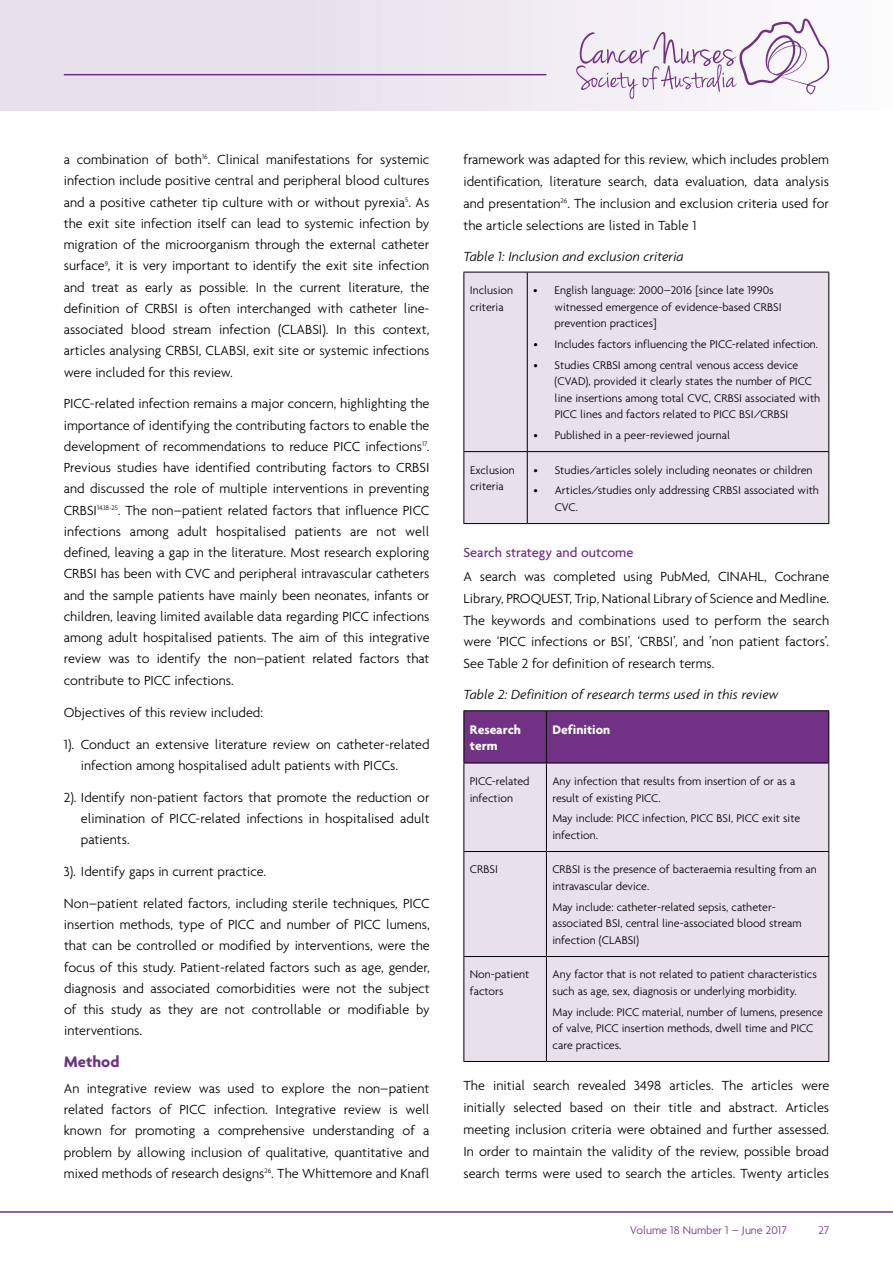
<style>
.page{position:relative;width:893px;height:1263px;background:#fff}
.page>*{position:absolute;margin:0;border:0;box-sizing:border-box;transform-origin:0 0}
.t1{font:700 16.5px "Agenda";color:#713285}
.t2{font:300 14.25px/21.3px "Agenda";color:#000;text-align:justify}
.t3{font:italic 300 14.25px "Agenda";color:#000}
.t4{font:500 14.25px "Agenda";color:#713285}
.t5{font:700 13.5px/16.5px "Agenda";color:#fff}
.t6{font:300 12px/16.5px "Agenda";color:#000}
.t7{font:300 12px "Agenda";color:#713285}
</style>
<div class="page">
<div style="left:0;top:0;width:893px;height:111px;background:linear-gradient(to right,#e3dbe8,#faf9fb)"></div>
<hr style="left:0;top:1211px;width:893px;height:2px;background:#713285">
<svg style="left:576px;top:19px;width:253px;height:80px"></svg>
<hr style="left:64px;top:74px;width:482px;height:1px;background:#713285">
<div style="left:464px;top:273px;width:364px;height:250px;background:#e8e1ec"></div>
<hr style="left:463px;top:272px;width:64px;height:1px;background:#000">
<hr style="left:463px;top:272px;width:1px;height:179px;background:#000">
<hr style="left:527px;top:272px;width:302px;height:1px;background:#000">
<hr style="left:527px;top:272px;width:1px;height:179px;background:#000">
<hr style="left:828px;top:272px;width:1px;height:179px;background:#000">
<hr style="left:463px;top:451px;width:64px;height:1px;background:#000">
<hr style="left:463px;top:452px;width:1px;height:71px;background:#000">
<hr style="left:527px;top:451px;width:302px;height:1px;background:#000">
<hr style="left:527px;top:452px;width:1px;height:71px;background:#000">
<hr style="left:828px;top:452px;width:1px;height:71px;background:#000">
<hr style="left:463px;top:523px;width:64px;height:1px;background:#000">
<hr style="left:527px;top:523px;width:302px;height:1px;background:#000">
<div style="left:464px;top:711px;width:364px;height:52px;background:#713285"></div>
<div style="left:464px;top:764px;width:364px;height:297px;background:#e8e1ec"></div>
<hr style="left:463px;top:710px;width:83px;height:1px;background:#000">
<hr style="left:546px;top:710px;width:283px;height:1px;background:#000">
<hr style="left:463px;top:763px;width:83px;height:1px;background:#000">
<hr style="left:546px;top:763px;width:283px;height:1px;background:#000">
<hr style="left:463px;top:851px;width:83px;height:1px;background:#000">
<hr style="left:546px;top:851px;width:283px;height:1px;background:#000">
<hr style="left:463px;top:956px;width:83px;height:1px;background:#000">
<hr style="left:546px;top:956px;width:283px;height:1px;background:#000">
<hr style="left:463px;top:1061px;width:83px;height:1px;background:#000">
<hr style="left:546px;top:1061px;width:283px;height:1px;background:#000">
<hr style="left:463px;top:711px;width:1px;height:52px;background:#000">
<hr style="left:463px;top:763px;width:1px;height:88px;background:#000">
<hr style="left:463px;top:852px;width:1px;height:104px;background:#000">
<hr style="left:463px;top:957px;width:1px;height:104px;background:#000">
<hr style="left:546px;top:711px;width:1px;height:52px;background:#000">
<hr style="left:828px;top:711px;width:1px;height:52px;background:#000">
<hr style="left:546px;top:763px;width:1px;height:88px;background:#000">
<hr style="left:828px;top:763px;width:1px;height:88px;background:#000">
<hr style="left:546px;top:852px;width:1px;height:104px;background:#000">
<hr style="left:828px;top:852px;width:1px;height:104px;background:#000">
<hr style="left:546px;top:957px;width:1px;height:104px;background:#000">
<hr style="left:828px;top:957px;width:1px;height:104px;background:#000">
<p class="t2" style="left:64px;top:149px;width:367px">a combination of both<sup>16</sup>. Clinical manifestations for systemic infection include positive central and peripheral blood cultures and a positive catheter tip culture with or without pyrexia<sup>5</sup>. As the exit site infection itself can lead to systemic infection by migration of the microorganism through the external catheter surface<sup>9</sup>, it is very important to identify the exit site infection and treat as early as possible. In the current literature, the definition of CRBSI is often interchanged with catheter line&shy;associated blood stream infection (CLABSI). In this context, articles analysing CRBSI, CLABSI, exit site or systemic infections were included for this review.</p>
<p class="t2" style="left:64px;top:393px;width:367px">PICC-related infection remains a major concern, highlighting the importance of identifying the contributing factors to enable the development of recommendations to reduce PICC infections<sup>17</sup>.<br>Previous studies have identified contributing factors to CRBSI and discussed the role of multiple interventions in preventing CRBSI<sup>14,18-25</sup>. The non–patient related factors that influence PICC infections among adult hospitalised patients are not well defined, leaving a gap in the literature. Most research exploring CRBSI has been with CVC and peripheral intravascular catheters and the sample patients have mainly been neonates, infants or children, leaving limited available data regarding PICC infections among adult hospitalised patients. The aim of this integrative review was to identify the non–patient related factors that contribute to PICC infections.</p>
<p class="t2" style="left:64px;top:701px;width:201px">Objectives of this review included:</p>
<p class="t2" style="left:81px;top:733px;width:350px;text-indent:-17px">1). Conduct an extensive literature review on catheter-related infection among hospitalised adult patients with PICCs.</p>
<p class="t2" style="left:81px;top:786px;width:350px;text-indent:-17px">2). Identify non-patient factors that promote the reduction or elimination of PICC-related infections in hospitalised adult patients.</p>
<p class="t2" style="left:64px;top:860px;width:204px">3). Identify gaps in current practice.</p>
<p class="t2" style="left:64px;top:892px;width:367px">Non–patient related factors, including sterile techniques, PICC insertion methods, type of PICC and number of PICC lumens, that can be controlled or modified by interventions, were the focus of this study. Patient-related factors such as age, gender, diagnosis and associated comorbidities were not the subject of this study as they are not controllable or modifiable by interventions.</p>
<p class="t1" style="left:64px;top:1052px;width:57px">Method</p>
<p class="t2" style="left:64px;top:1077px;width:367px">An integrative review was used to explore the non–patient related factors of PICC infection. Integrative review is well known for promoting a comprehensive understanding of a problem by allowing inclusion of qualitative, quantitative and mixed methods of research designs<sup>26</sup>. The Whittemore and Knafl</p>
<p class="t2" style="left:463px;top:148px;width:367px;line-height:21.9px">framework was adapted for this review, which includes problem identification, literature search, data evaluation, data analysis and presentation<sup>26</sup>. The inclusion and exclusion criteria used for the article selections are listed in Table 1</p>
<p class="t3" style="left:463px;top:248px;width:222px">Table 1: Inclusion and exclusion criteria</p>
<p class="t6" style="left:470px;top:282px;width:45px">Inclusion criteria</p>
<p class="t6" style="left:555px;top:282px;width:228px;text-indent:-21px">• English language: 2000–2016 [since late 1990s witnessed emergence of evidence-based CRBSI prevention practices]</p>
<p class="t6" style="left:533px;top:335px;width:286px">• Includes factors influencing the PICC-related infection.</p>
<p class="t6" style="left:555px;top:356px;width:267px;text-indent:-21px">• Studies CRBSI among central venous access device (CVAD), provided it clearly states the number of PICC line insertions among total CVC, CRBSI associated with PICC lines and factors related to PICC BSI/CRBSI</p>
<p class="t6" style="left:533px;top:426px;width:198px">• Published in a peer-reviewed journal</p>
<p class="t6" style="left:470px;top:461px;width:46px">Exclusion criteria</p>
<p class="t6" style="left:533px;top:461px;width:281px">• Studies/articles solely including neonates or children</p>
<p class="t6" style="left:555px;top:482px;width:266px;text-indent:-21px">• Articles/studies only addressing CRBSI associated with<br>CVC.</p>
<p class="t4" style="left:463px;top:544px;width:171px">Search strategy and outcome</p>
<p class="t2" style="left:463px;top:565px;width:367px;line-height:21.9px">A search was completed using PubMed, CINAHL, Cochrane Library, PROQUEST, Trip, National Library of Science and Medline.<br>The keywords and combinations used to perform the search were ‘PICC infections or BSI’, ‘CRBSI’, and ’non patient factors’.<br>See Table 2 for definition of research terms.</p>
<p class="t3" style="left:464px;top:686px;width:317px">Table 2: Definition of research terms used in this review</p>
<p class="t5" style="left:470px;top:721px;width:53px">Research term</p>
<p class="t5" style="left:552px;top:721px;width:59px">Definition</p>
<p class="t6" style="left:470px;top:773px;width:61px">PICC-related infection</p>
<p class="t6" style="left:552px;top:773px;width:244px">Any infection that results from insertion of or as a result of existing PICC.</p>
<p class="t6" style="left:552px;top:810px;width:249px">May include: PICC infection, PICC BSI, PICC exit site infection.</p>
<p class="t6" style="left:470px;top:861px;width:29px">CRBSI</p>
<p class="t6" style="left:552px;top:861px;width:266px">CRBSI is the presence of bacteraemia resulting from an intravascular device.</p>
<p class="t6" style="left:552px;top:898px;width:251px">May include: catheter-related sepsis, catheter&shy;associated BSI, central line-associated blood stream infection (CLABSI)</p>
<p class="t6" style="left:470px;top:966px;width:61px">Non-patient factors</p>
<p class="t6" style="left:552px;top:966px;width:266px">Any factor that is not related to patient characteristics such as age, sex, diagnosis or underlying morbidity.</p>
<p class="t6" style="left:553px;top:1003px;width:272px">May include: PICC material, number of lumens, presence of valve, PICC insertion methods, dwell time and PICC care practices.</p>
<p class="t2" style="left:463px;top:1075px;width:367px;line-height:21.9px">The initial search revealed 3498 articles. The articles were initially selected based on their title and abstract. Articles meeting inclusion criteria were obtained and further assessed.<br>In order to maintain the validity of the review, possible broad search terms were used to search the articles. Twenty articles</p>
<p class="t7" style="left:630px;top:1223px;width:158px">Volume 18 Number 1 – June 2017</p>
<p class="t7" style="left:818px;top:1223px;width:12px">27</p>
</div>
